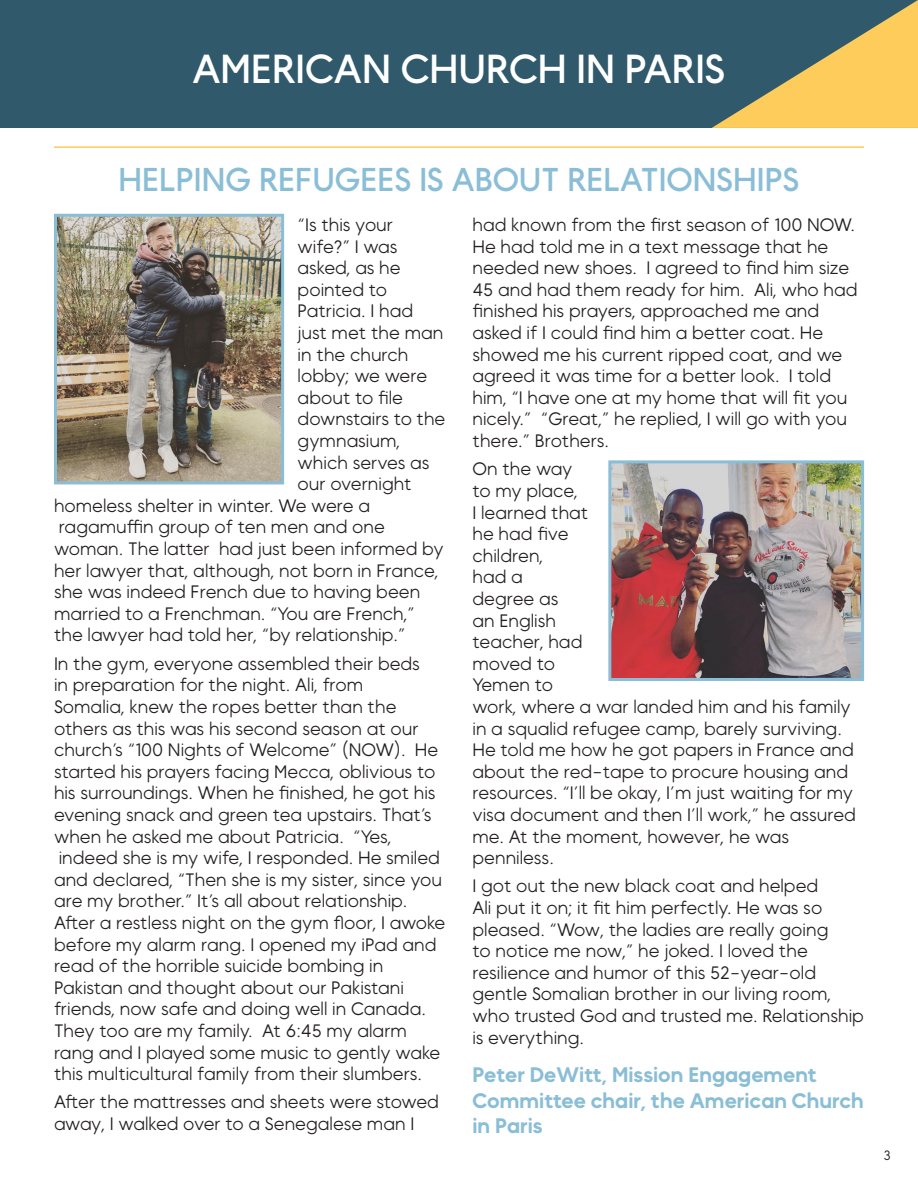
<style>
.page{position:relative;width:918px;height:1188px;background:#fff}
.page>*{position:absolute;margin:0;border:0;box-sizing:border-box;transform-origin:0 0}
.t1{font:40.5px "MADE Okine Sans PERSONALUSE";color:#fff}
.t2{font:33px "MADE Okine Sans PERSONALUSE";color:#8abed7}
.t3{font:500 21px "MADE Okine Sans PERSONALUSE";color:#8abed7}
.t4{font:300 18px/21.6px "MADE Okine Sans PERSONALUSE";color:#231f20}
.t5{font:300 13.5px "MADE Okine Sans PERSONALUSE";color:#231f20}
</style>
<div class="page">
<div style="left:0;top:0;width:918px;height:128px;background:#305a6c"></div>
<svg style="left:712px;top:0;width:206px;height:128px"></svg>
<hr style="left:54px;top:146px;width:810px;height:2px;background:#fecc5b">
<img style="left:58px;top:218px;width:222px;height:262px">
<div style="left:54px;top:214px;width:230px;height:270px;border:3px solid #8abed7"></div>
<img style="left:612px;top:464px;width:248px;height:213px">
<div style="left:608px;top:460px;width:256px;height:221px;border:3px solid #8abed7"></div>
<p class="t1" style="left:193px;top:43px;width:534px">AMERICAN CHURCH IN PARIS</p>
<p class="t2" style="left:119px;top:159px;width:682px">HELPING REFUGEES IS ABOUT RELATIONSHIPS</p>
<p class="t4" style="left:298px;top:214px;width:105px">“Is this your wife?” I was asked, as he pointed to</p>
<p class="t4" style="left:298px;top:300px;width:149px">Patricia. I had just met the man in the church lobby; we were about to file downstairs to the</p>
<p class="t4" style="left:298px;top:430px;width:104px">gymnasium,</p>
<p class="t4" style="left:298px;top:452px;width:133px">which serves as</p>
<p class="t4" style="left:298px;top:473px;width:116px">our overnight</p>
<p class="t4" style="left:54px;top:495px;width:318px">homeless shelter in winter. We were a</p>
<p class="t4" style="left:59px;top:516px;width:328px">ragamuffin group of ten men and one</p>
<p class="t4" style="left:54px;top:538px;width:391px">woman. The latter had just been informed by her lawyer that, although, not born in France, she was indeed French due to having been married to a Frenchman. “You are French,” the lawyer had told her, “by relationship.”</p>
<p class="t4" style="left:54px;top:653px;width:367px">In the gym, everyone assembled their beds</p>
<p class="t4" style="left:54px;top:674px;width:311px">in preparation for the night. Ali, from</p>
<p class="t4" style="left:54px;top:696px;width:386px">Somalia, knew the ropes better than the others as this was his second season at our church’s “100 Nights of Welcome” (NOW). He started his prayers facing Mecca, oblivious to his surroundings. When he finished, he got his evening snack and green tea upstairs. That’s when he asked me about Patricia. “Yes,</p>
<p class="t4" style="left:54px;top:847px;width:389px;text-align:justify">indeed she is my wife, I responded. He smiled and declared, “Then she is my sister, since you are my brother.” It’s all about relationship.</p>
<p class="t4" style="left:54px;top:912px;width:393px">After a restless night on the gym floor, I awoke before my alarm rang. I opened my iPad and read of the horrible suicide bombing in</p>
<p class="t4" style="left:54px;top:977px;width:388px">Pakistan and thought about our Pakistani friends, now safe and doing well in Canada.<br>They too are my family. At 6:45 my alarm rang and I played some music to gently wake this multicultural family from their slumbers.</p>
<p class="t4" style="left:54px;top:1092px;width:387px">After the mattresses and sheets were stowed away, I walked over to a Senegalese man I</p>
<p class="t4" style="left:472px;top:214px;width:387px">had known from the first season of 100 NOW.<br>He had told me in a text message that he needed new shoes. I agreed to find him size 45 and had them ready for him. Ali, who had finished his prayers, approached me and asked if I could find him a better coat. He showed me his current ripped coat, and we agreed it was time for a better look. I told him, “I have one at my home that will fit you nicely.” “Great,” he replied, I will go with you there.” Brothers.</p>
<p class="t4" style="left:472px;top:458px;width:101px">On the way</p>
<p class="t4" style="left:472px;top:480px;width:107px">to my place,</p>
<p class="t4" style="left:472px;top:502px;width:117px">I learned that he had five children,</p>
<p class="t4" style="left:472px;top:566px;width:52px">had a</p>
<p class="t4" style="left:472px;top:588px;width:87px">degree as</p>
<p class="t4" style="left:472px;top:610px;width:85px">an English</p>
<p class="t4" style="left:472px;top:631px;width:383px">teacher, had<br>moved to<br>Yemen to<br>work, where a war landed him and his family in a squalid refugee camp, barely surviving.<br>He told me how he got papers in France and about the red-tape to procure housing and</p>
<p class="t4" style="left:472px;top:782px;width:385px">resources. “I’ll be okay, I’m just waiting for my visa document and then I’ll work,” he assured me. At the moment, however, he was</p>
<p class="t4" style="left:472px;top:847px;width:83px">penniless.</p>
<p class="t4" style="left:472px;top:876px;width:358px">I got out the new black coat and helped<br>Ali put it on; it fit him perfectly. He was so pleased. “Wow, the ladies are really going</p>
<p class="t4" style="left:472px;top:940px;width:337px">to notice me now,” he joked. I loved the</p>
<p class="t4" style="left:472px;top:962px;width:393px">resilience and humor of this 52-year-old gentle Somalian brother in our living room, who trusted God and trusted me. Relationship is everything.</p>
<p class="t3" style="left:472px;top:1062px;width:346px">Peter DeWitt, Mission Engagement</p>
<p class="t3" style="left:472px;top:1087px;width:393px">Committee chair, the American Church</p>
<p class="t3" style="left:472px;top:1112px;width:72px">in Paris</p>
<p class="t5" style="left:884px;top:1147px;width:9px">3</p>
</div>
